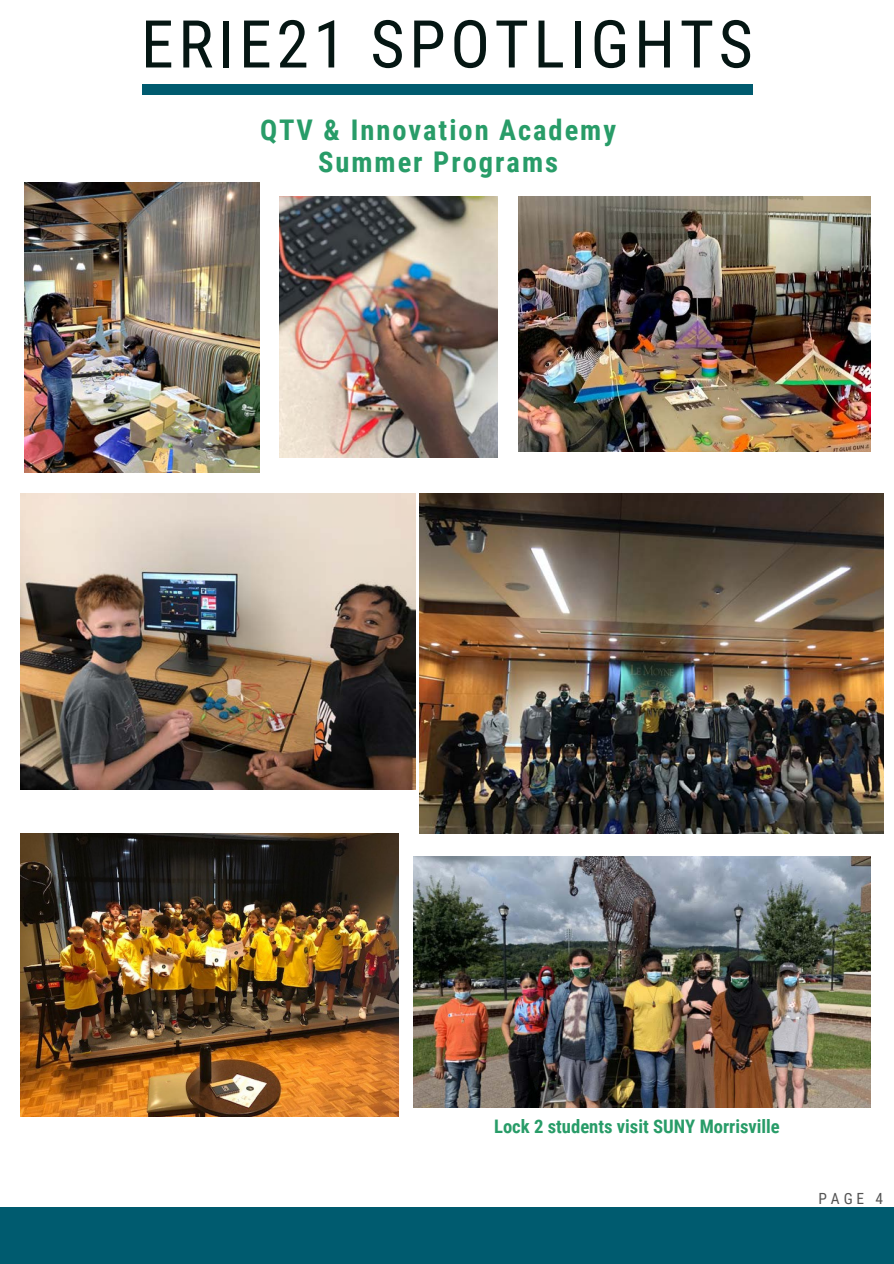
<style>
.page{position:relative;width:894px;height:1264px;background:#fff}
.page>*{position:absolute;margin:0;border:0;box-sizing:border-box;transform-origin:0 0}
.t1{font:66px "Roboto Condensed";letter-spacing:.07em;color:#051613}
.t2{font:700 28.5px/32.7px "Roboto Condensed";letter-spacing:.07em;color:#289c68;text-align:center}
.t3{font:700 18.6px "Roboto Condensed";color:#289c68}
.t4{font:15.45px "Roboto Condensed";color:#545454}
</style>
<div class="page">
<div style="left:142px;top:84px;width:610px;height:11px;background:#005b6f"></div>
<img style="left:279px;top:197px;width:218px;height:260px">
<img style="left:518px;top:197px;width:352px;height:254px">
<img style="left:20px;top:833px;width:379px;height:283px">
<img style="left:413px;top:856px;width:456px;height:251px">
<div style="left:0;top:1206px;width:893px;height:57px;background:#005b6f"></div>
<img style="left:419px;top:493px;width:464px;height:340px">
<img style="left:24px;top:182px;width:235px;height:290px">
<img style="left:20px;top:493px;width:396px;height:296px">
<p class="t1" style="left:141px;top:6px;width:613px">ERIE21 SPOTLIGHTS</p>
<p class="t2" style="left:260px;top:113px;width:357px">QTV &amp; Innovation Academy<br>Summer Programs</p>
<p class="t3" style="left:494px;top:1116px;width:287px">Lock 2 students visit SUNY Morrisville</p>
<p class="t4" style="left:818px;top:1189px;width:66px">PAGE 4</p>
</div>
